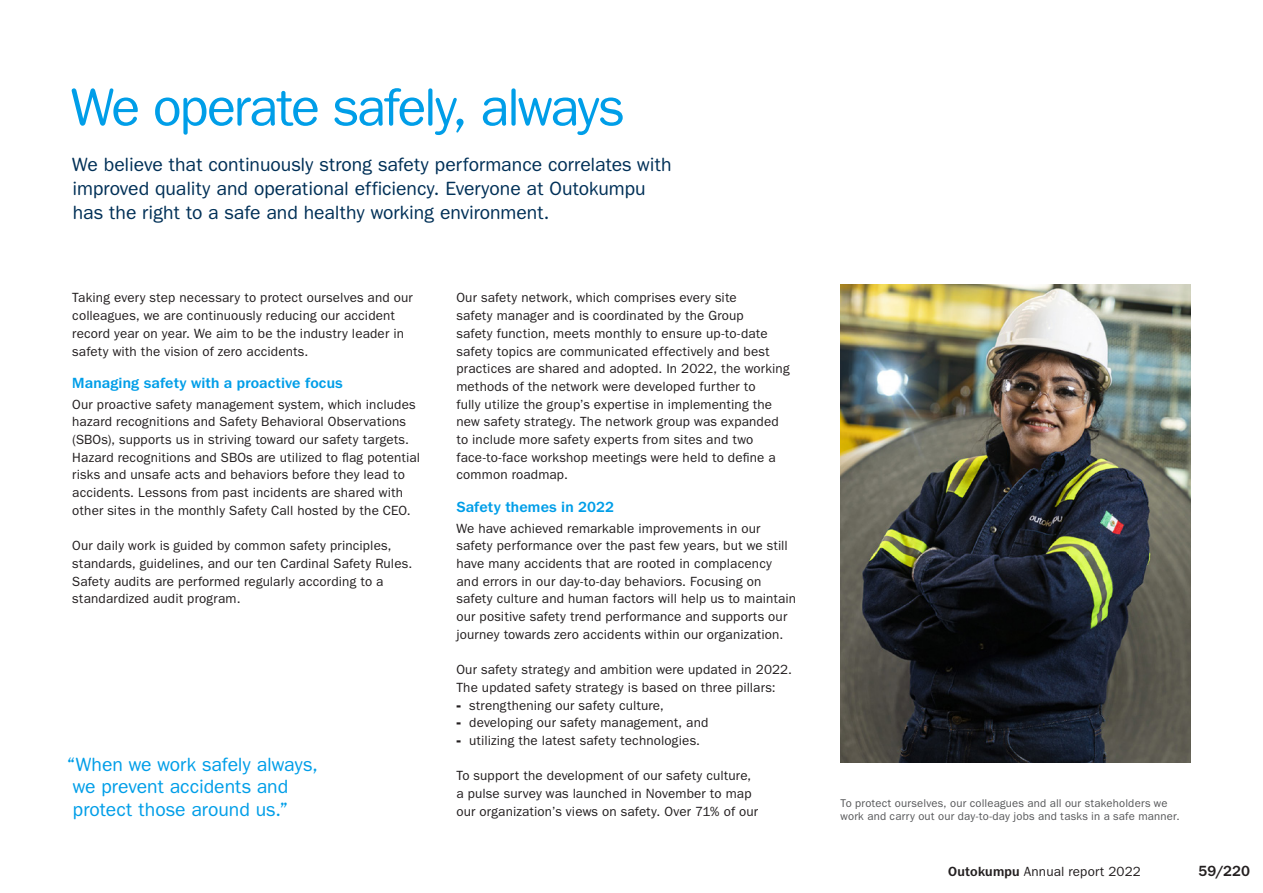
<style>
.page{position:relative;width:1263px;height:893px;background:#fff}
.page>*{position:absolute;margin:0;border:0;box-sizing:border-box;transform-origin:0 0}
.t1{font:54px "Tee Franklin Forever Rounded";letter-spacing:-.04em;color:#009ee8}
.t2{font:19.5px/24px "Tee Franklin Forever Rounded";color:#003057}
.t3{font:19.5px/22.5px "Tee Franklin Forever Rounded";color:#009ee8}
.t4{font:500 15px "Tee Franklin Forever";letter-spacing:.01em;color:#009ee8}
.t5{font:500 15px "Tee Franklin Forever";color:#231f20}
.t6{font:13.5px/17.7px "Tee Franklin Forever";letter-spacing:.015em;color:#231f20}
.t7{font:11.4px/13.4px "Tee Franklin Forever";letter-spacing:.02em;color:#57585a}
.s1{font-family:"Arial";font-weight:900}
.s2{font-weight:500}
</style>
<div class="page">
<img style="left:840px;top:285px;width:351px;height:478px">
<h1 class="t1" style="left:71px;top:76px;width:554px">We operate safely, always</h1>
<h2 class="t2" style="left:72px;top:152px;width:601px">We believe that continuously strong safety performance correlates with improved quality and operational efficiency. Everyone at Outokumpu has the right to a safe and healthy working environment.</h2>
<p class="t6" style="left:72px;top:289px;width:342px">Taking every step necessary to protect ourselves and our colleagues, we are continuously reducing our accident record year on year. We aim to be the industry leader in safety with the vision of zero accidents.</p>
<p class="t4" style="left:72px;top:374px;width:272px">Managing safety with a proactive focus</p>
<p class="t6" style="left:72px;top:395px;width:349px">Our proactive safety management system, which includes hazard recognitions and Safety Behavioral Observations (SBOs), supports us in striving toward our safety targets.<br>Hazard recognitions and SBOs are utilized to flag potential risks and unsafe acts and behaviors before they lead to accidents. Lessons from past incidents are shared with other sites in the monthly Safety Call hosted by the CEO.</p>
<p class="t6" style="left:72px;top:537px;width:341px">Our daily work is guided by common safety principles, standards, guidelines, and our ten Cardinal Safety Rules.<br>Safety audits are performed regularly according to a standardized audit program.</p>
<h2 class="t3" style="left:67px;top:753px;width:252px">“When we work safely always, we prevent accidents and protect those around us.”</h2>
<p class="t6" style="left:456px;top:289px;width:335px">Our safety network, which comprises every site<br>safety manager and is coordinated by the Group<br>safety function, meets monthly to ensure up-to-date safety topics are communicated effectively and best practices are shared and adopted. In 2022, the working methods of the network were developed further to<br>fully utilize the group’s expertise in implementing the new safety strategy. The network group was expanded to include more safety experts from sites and two face-to-face workshop meetings were held to define a common roadmap.</p>
<p class="t4" style="left:456px;top:498px;width:159px">Safety themes in 2022</p>
<p class="t6" style="left:456px;top:519px;width:341px">We have achieved remarkable improvements in our safety performance over the past few years, but we still have many accidents that are rooted in complacency and errors in our day-to-day behaviors. Focusing on safety culture and human factors will help us to maintain our positive safety trend performance and supports our journey towards zero accidents within our organization.</p>
<p class="t6" style="left:456px;top:661px;width:337px">Our safety strategy and ambition were updated in 2022.<br>The updated safety strategy is based on three pillars:</p>
<p class="t6" style="left:456px;top:696px;width:209px"><span class="s1">-</span> strengthening our safety culture,</p>
<p class="t6" style="left:456px;top:714px;width:254px"><span class="s1">-</span> developing our safety management, and</p>
<p class="t6" style="left:456px;top:731px;width:245px"><span class="s1">-</span> utilizing the latest safety technologies.</p>
<p class="t6" style="left:456px;top:767px;width:303px">To support the development of our safety culture, a pulse survey was launched in November to map our organization’s views on safety. Over 71% of our</p>
<p class="t7" style="left:840px;top:796px;width:341px">To protect ourselves, our colleagues and all our stakeholders we work and carry out our day-to-day jobs and tasks in a safe manner.</p>
<p class="t6" style="left:948px;top:862px;width:194px"><span class="s2">Outokumpu</span> Annual report 2022</p>
<p class="t5" style="left:1198px;top:862px;width:53px">59/220</p>
</div>
